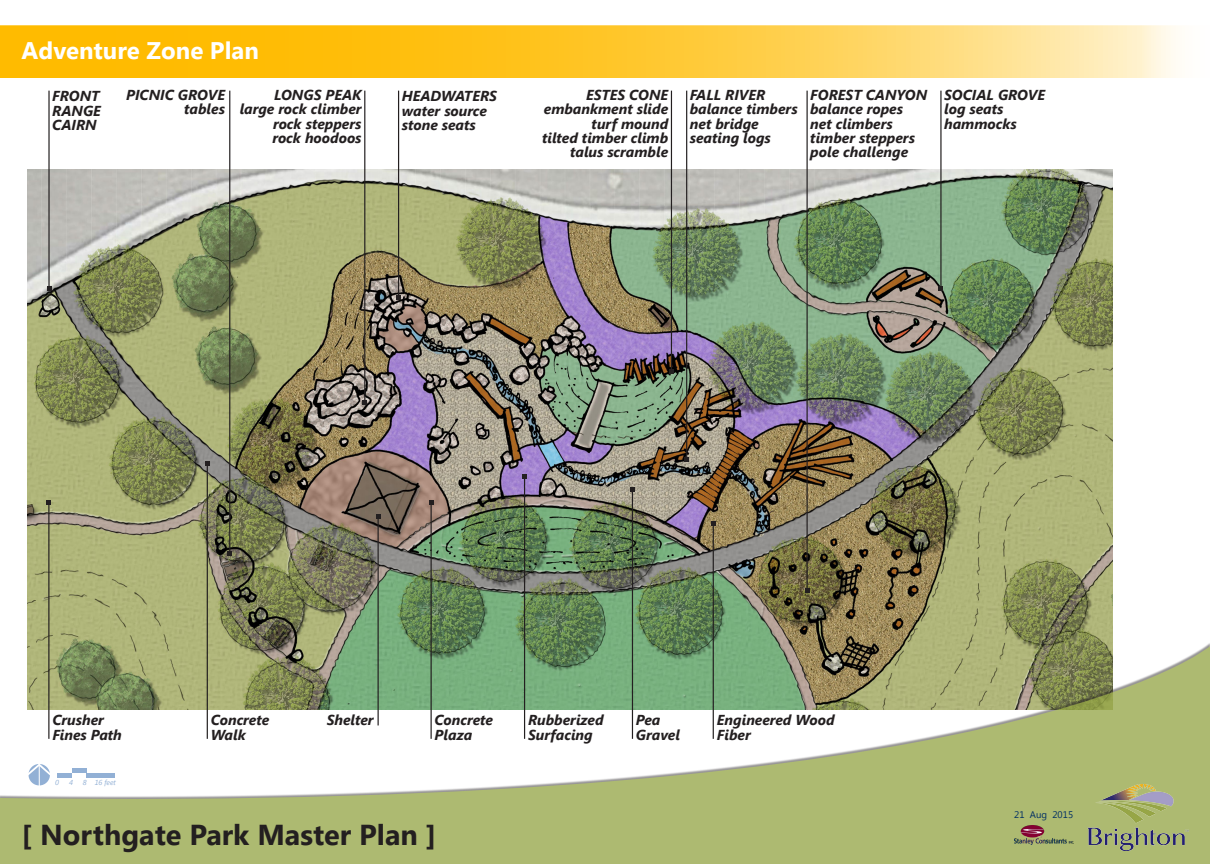
<style>
.page{position:relative;width:1210px;height:864px;background:#fff}
.page>*{position:absolute;margin:0;border:0;box-sizing:border-box;transform-origin:0 0}
.t1{font:700 28.8px "Segoe UI";color:#231f20}
.t2{font:700 24px "Segoe UI";color:#fff}
.t3{font:italic 700 14.4px/14.4px "Segoe UI";color:#231f20}
.t4{font:9.6px "Segoe UI";color:#002e64}
.t5{font:italic 7.2px "Segoe UI";color:#92b0d5}
</style>
<div class="page">
<img style="left:28px;top:169px;width:1084px;height:473px">
<svg style="left:0;top:646px;width:1210px;height:218px;fill:#adba71"></svg>
<svg style="left:0;top:25px;width:1178px;height:53px;background:#ffcb3f"></svg>
<img style="left:1087px;top:785px;width:101px;height:65px">
<img style="left:1014px;top:825px;width:59px;height:20px">
<svg style="left:25px;top:762px;width:29px;height:26px"></svg>
<div style="left:58px;top:773px;width:14px;height:5px;background:#92b0d5"></div>
<div style="left:86px;top:773px;width:29px;height:5px;background:#92b0d5"></div>
<div style="left:72px;top:768px;width:14px;height:5px;background:#92b0d5"></div>
<hr style="left:398px;top:91px;width:1px;height:206px;background:#231f20">
<svg style="left:396px;top:295px;width:5px;height:5px"></svg>
<hr style="left:671px;top:91px;width:1px;height:280px;background:#231f20">
<svg style="left:669px;top:369px;width:5px;height:5px"></svg>
<hr style="left:686px;top:91px;width:1px;height:368px;background:#231f20">
<svg style="left:684px;top:457px;width:5px;height:5px"></svg>
<hr style="left:940px;top:91px;width:1px;height:198px;background:#231f20">
<svg style="left:938px;top:286px;width:5px;height:5px"></svg>
<hr style="left:806px;top:91px;width:1px;height:499px;background:#231f20">
<svg style="left:804px;top:588px;width:5px;height:5px"></svg>
<hr style="left:364px;top:91px;width:1px;height:312px;background:#231f20">
<svg style="left:362px;top:400px;width:5px;height:5px"></svg>
<hr style="left:48px;top:91px;width:2px;height:198px;background:#231f20">
<svg style="left:47px;top:286px;width:4px;height:5px"></svg>
<hr style="left:229px;top:91px;width:1px;height:462px;background:#231f20">
<svg style="left:227px;top:551px;width:5px;height:5px"></svg>
<hr style="left:377px;top:517px;width:2px;height:208px;background:#231f20">
<svg style="left:376px;top:515px;width:4px;height:4px"></svg>
<hr style="left:430px;top:503px;width:2px;height:236px;background:#231f20">
<svg style="left:429px;top:500px;width:4px;height:5px"></svg>
<hr style="left:632px;top:489px;width:1px;height:250px;background:#231f20">
<svg style="left:630px;top:487px;width:5px;height:5px"></svg>
<hr style="left:712px;top:523px;width:2px;height:216px;background:#231f20">
<svg style="left:711px;top:521px;width:4px;height:5px"></svg>
<hr style="left:524px;top:477px;width:1px;height:262px;background:#231f20">
<svg style="left:522px;top:475px;width:5px;height:4px"></svg>
<hr style="left:207px;top:464px;width:1px;height:275px;background:#231f20">
<svg style="left:205px;top:462px;width:5px;height:4px"></svg>
<hr style="left:48px;top:503px;width:1px;height:236px;background:#231f20">
<svg style="left:46px;top:500px;width:5px;height:5px"></svg>
<h2 class="t2" style="left:22px;top:33px;width:239px">Adventure Zone Plan</h2>
<p class="t3" style="left:52px;top:88px;width:50px;text-align:justify">FRONT RANGE CAIRN</p>
<p class="t3" style="left:542px;top:87px;width:128px;text-align:right">ESTES CONE embankment slide turf mound<br>tilted timber climb talus scramble</p>
<p class="t3" style="left:126px;top:87px;width:100px;text-align:right">PICNIC GROVE tables</p>
<p class="t3" style="left:240px;top:87px;width:123px;text-align:right">LONGS PEAK large rock climber rock steppers<br>rock hoodoos</p>
<p class="t3" style="left:402px;top:88px;width:97px">HEADWATERS water source stone seats</p>
<p class="t3" style="left:690px;top:87px;width:109px">FALL RIVER balance timbers net bridge seating logs</p>
<p class="t3" style="left:810px;top:87px;width:119px">FOREST CANYON balance ropes net climbers timber steppers pole challenge</p>
<p class="t3" style="left:944px;top:87px;width:102px">SOCIAL GROVE log seats hammocks</p>
<p class="t3" style="left:52px;top:712px;width:71px">Crusher<br>Fines Path</p>
<p class="t5" style="left:55px;top:777px;width:5px">0</p>
<p class="t5" style="left:69px;top:777px;width:5px">4</p>
<p class="t5" style="left:83px;top:777px;width:35px">8 16 feet</p>
<p class="t3" style="left:211px;top:712px;width:60px">Concrete<br>Walk</p>
<p class="t3" style="left:327px;top:712px;width:49px">Shelter</p>
<p class="t3" style="left:434px;top:712px;width:60px">Concrete<br>Plaza</p>
<p class="t3" style="left:636px;top:712px;width:46px">Pea<br>Gravel</p>
<p class="t3" style="left:528px;top:712px;width:77px">Rubberized<br>Surfacing</p>
<p class="t3" style="left:717px;top:712px;width:119px">Engineered Wood<br>Fiber</p>
<h1 class="t1" style="left:22px;top:814px;width:416px">[ Northgate Park Master Plan ]</h1>
<p class="t4" style="left:1014px;top:808px;width:60px">21 Aug 2015</p>
</div>
